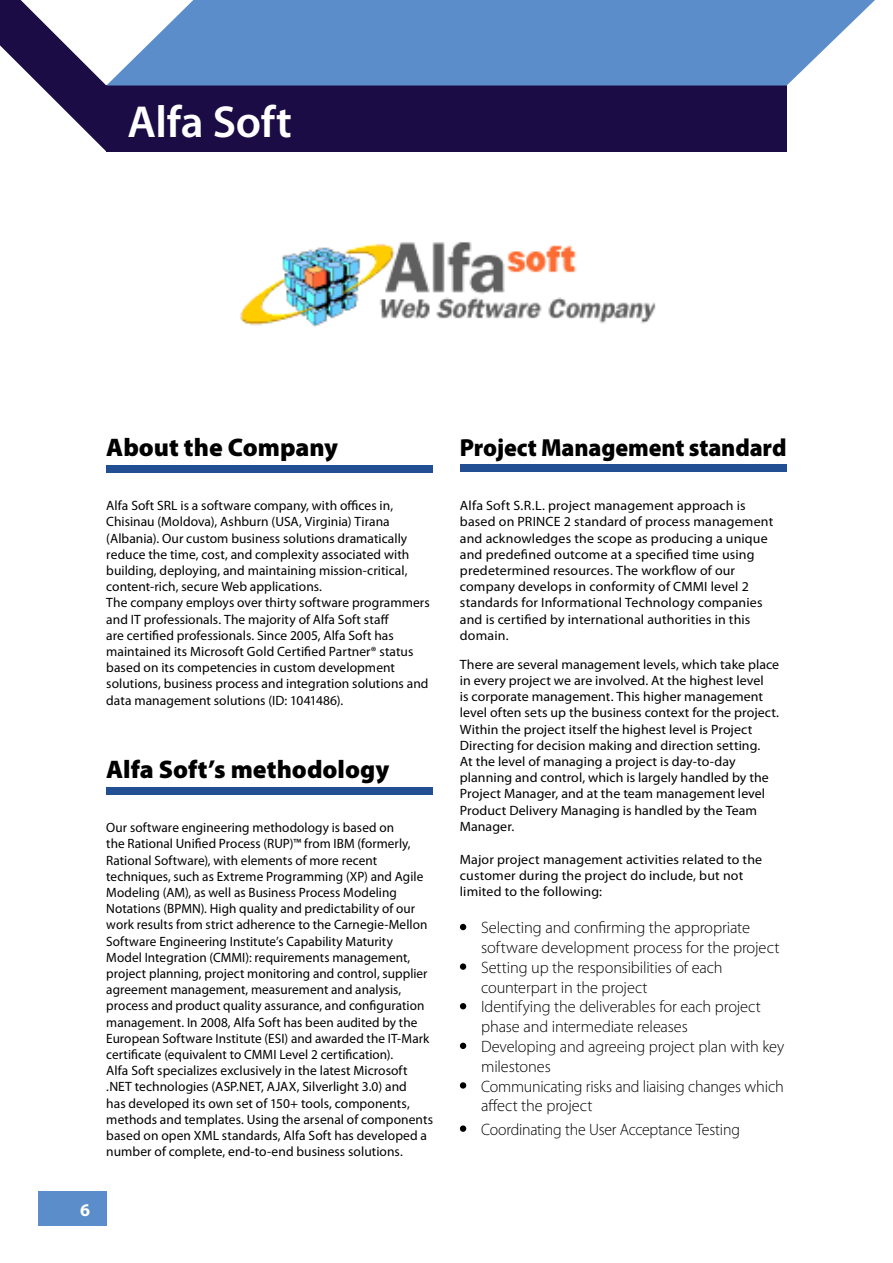
<style>
.page{position:relative;width:893px;height:1263px;background:#fff}
.page>*{position:absolute;margin:0;border:0;box-sizing:border-box;transform-origin:0 0}
.t1{font:600 45px "Myriad Pro";letter-spacing:-.01em;color:#fff}
.t2{font:900 25.5px "Myriad Pro";color:#000}
.t3{font:900 24.75px "Myriad Pro";letter-spacing:-.005em;color:#000;scale:.96 1}
.t4{font:700 18px "Myriad Pro";color:#fff}
.t5{font:300 16.5px/19.8px "Myriad Pro";letter-spacing:-.01em;color:#000}
.t6{font:300 16.5px "Myriad Pro";letter-spacing:-.01em;color:#000;scale:.96 1}
.t7{font:13.5px/16.2px "Myriad Pro";letter-spacing:.005em;color:#000}
</style>
<div class="page">
<div style="left:106px;top:86px;width:681px;height:66px;background:#1b0c45"></div>
<svg style="left:106px;top:0;width:769px;height:86px;background:#6e9acf"></svg>
<svg style="left:0;top:0;width:106px;height:151px"></svg>
<div style="left:38px;top:1192px;width:68px;height:34px;background:#5a8dca"></div>
<svg style="left:460px;top:924px;width:6px;height:6px"></svg>
<div style="left:460px;top:963px;width:6px;height:7px;background:#000;border-radius:50%"></div>
<svg style="left:460px;top:1003px;width:6px;height:6px"></svg>
<svg style="left:460px;top:1043px;width:6px;height:6px"></svg>
<svg style="left:460px;top:1082px;width:6px;height:6px"></svg>
<div style="left:460px;top:1125px;width:6px;height:7px;background:#000;border-radius:50%"></div>
<div style="left:106px;top:465px;width:327px;height:7px;background:#224f93"></div>
<div style="left:106px;top:787px;width:327px;height:8px;background:#224f93"></div>
<div style="left:460px;top:464px;width:327px;height:7px;background:#224f93"></div>
<img style="left:240px;top:242px;width:416px;height:85px">
<h1 class="t1" style="left:128px;top:93px;width:166px">Alfa Soft</h1>
<h2 class="t2" style="left:106px;top:430px;width:233px">About the Company</h2>
<p class="t7" style="left:106px;top:497px;width:325px">Alfa Soft SRL is a software company, with offices in, Chisinau (Moldova), Ashburn (USA, Virginia) Tirana (Albania). Our custom business solutions dramatically reduce the time, cost, and complexity associated with building, deploying, and maintaining mission-critical, content-rich, secure Web applications.<br>The company employs over thirty software programmers and IT professionals. The majority of Alfa Soft staff<br>are certified professionals. Since 2005, Alfa Soft has maintained its Microsoft Gold Certified Partner® status based on its competencies in custom development solutions, business process and integration solutions and data management solutions (ID: 1041486).</p>
<h2 class="t2" style="left:106px;top:752px;width:284px">Alfa Soft’s methodology</h2>
<p class="t7" style="left:106px;top:819px;width:328px">Our software engineering methodology is based on<br>the Rational Unified Process (RUP)™ from IBM (formerly, Rational Software), with elements of more recent techniques, such as Extreme Programming (XP) and Agile Modeling (AM), as well as Business Process Modeling Notations (BPMN). High quality and predictability of our work results from strict adherence to the Carnegie-Mellon Software Engineering Institute’s Capability Maturity<br>Model Integration (CMMI): requirements management, project planning, project monitoring and control, supplier agreement management, measurement and analysis, process and product quality assurance, and configuration management. In 2008, Alfa Soft has been audited by the European Software Institute (ESI) and awarded the IT-Mark certificate (equivalent to CMMI Level 2 certification).<br>Alfa Soft specializes exclusively in the latest Microsoft .NET technologies (ASP.NET, AJAX, Silverlight 3.0) and<br>has developed its own set of 150+ tools, components, methods and templates. Using the arsenal of components based on open XML standards, Alfa Soft has developed a number of complete, end-to-end business solutions.</p>
<h3 class="t4" style="left:80px;top:1198px;width:11px">6</h3>
<h3 class="t3" style="left:460px;top:431px;width:342px">Project Management standard</h3>
<p class="t7" style="left:460px;top:497px;width:315px">Alfa Soft S.R.L. project management approach is based on PRINCE 2 standard of process management and acknowledges the scope as producing a unique and predefined outcome at a specified time using predetermined resources. The workflow of our company develops in conformity of CMMI level 2 standards for Informational Technology companies and is certified by international authorities in this domain.</p>
<p class="t7" style="left:460px;top:656px;width:321px">There are several management levels, which take place in every project we are involved. At the highest level<br>is corporate management. This higher management level often sets up the business context for the project.<br>Within the project itself the highest level is Project Directing for decision making and direction setting.<br>At the level of managing a project is day-to-day planning and control, which is largely handled by the Project Manager, and at the team management level Product Delivery Managing is handled by the Team Manager.</p>
<p class="t7" style="left:460px;top:851px;width:304px">Major project management activities related to the customer during the project do include, but not limited to the following:</p>
<p class="t5" style="left:481px;top:918px;width:305px">Selecting and confirming the appropriate software development process for the project Setting up the responsibilities of each counterpart in the project<br>Identifying the deliverables for each project phase and intermediate releases<br>Developing and agreeing project plan with key milestones<br>Communicating risks and liaising changes which affect the project</p>
<p class="t6" style="left:481px;top:1119px;width:271px">Coordinating the User Acceptance Testing</p>
</div>
